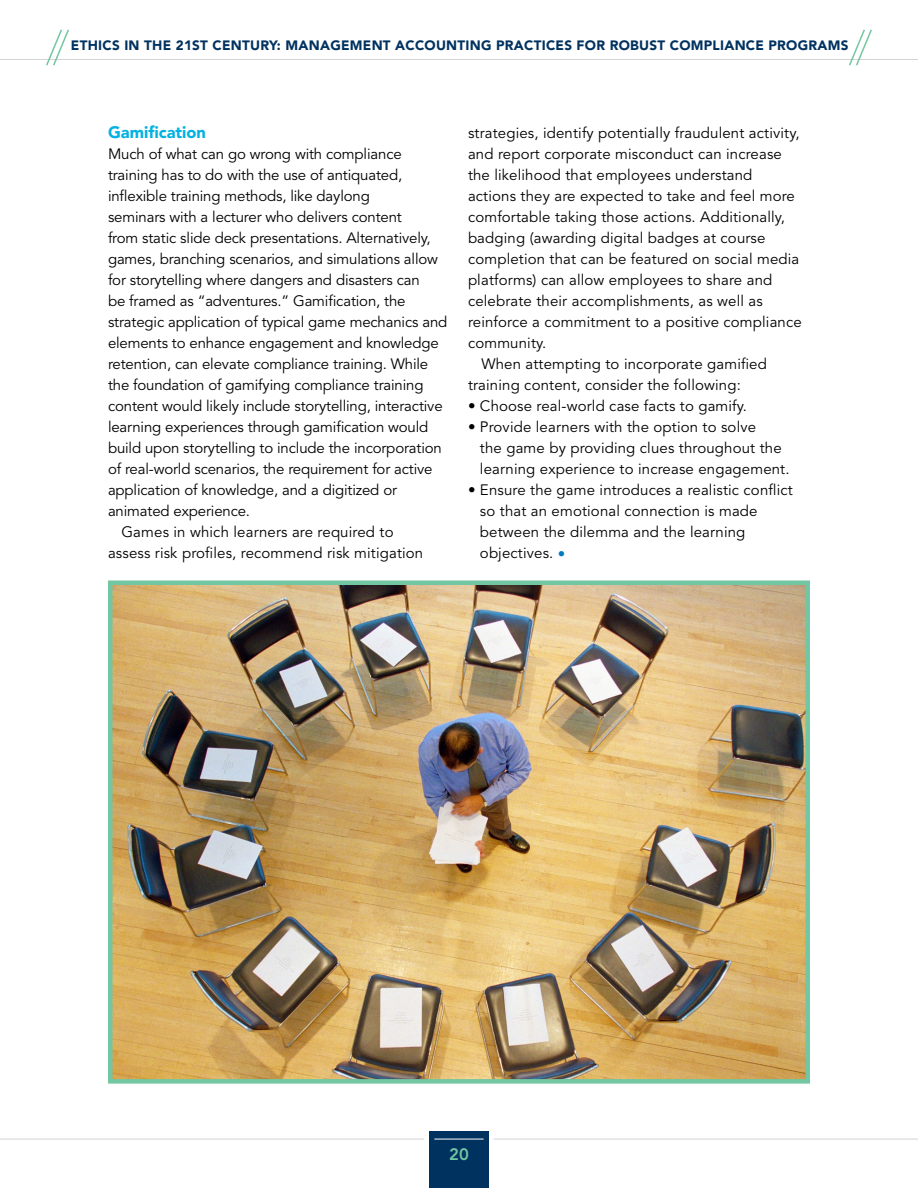
<style>
.page{position:relative;width:918px;height:1188px;background:#fff}
.page>*{position:absolute;margin:0;border:0;box-sizing:border-box;transform-origin:0 0}
.t1{font:900 16.5px "Avenir LT Std";color:#04b2e2}
.t2{font:800 16.5px "Avenir LT Std";color:#72c6a1}
.t3{font:15px/21px "Avenir LT Std";letter-spacing:.01em;color:#000}
.t4{font:15px "Avenir LT Std";letter-spacing:-.01em;color:#000}
.t5{font:900 13.5px "Avenir LT Std";letter-spacing:.02em;color:#003260}
.s1{color:#0079c1}
</style>
<div class="page">
<img style="left:113px;top:585px;width:692px;height:494px">
<div style="left:108px;top:580px;width:702px;height:504px;border:4px solid #72c6a1"></div>
<div style="left:429px;top:1131px;width:60px;height:57px;background:#003260"></div>
<hr style="left:434px;top:1139px;width:50px;height:1px;background:#fff">
<hr style="left:0;top:1139px;width:424px;height:1px;background:#d5d2d5">
<hr style="left:494px;top:1139px;width:424px;height:1px;background:#d5d2d5">
<hr style="left:0;top:59px;width:918px;height:1px;background:#d5d2d5">
<svg style="left:46px;top:29px;width:23px;height:37px"></svg>
<svg style="left:849px;top:29px;width:23px;height:37px"></svg>
<p class="t5" style="left:71px;top:37px;width:779px">ETHICS IN THE 21ST CENTURY: MANAGEMENT ACCOUNTING PRACTICES FOR ROBUST COMPLIANCE PROGRAMS</p>
<p class="t1" style="left:108px;top:122px;width:100px">Gamification</p>
<p class="t4" style="left:108px;top:145px;width:295px">Much of what can go wrong with compliance</p>
<p class="t4" style="left:108px;top:166px;width:296px">training has to do with the use of antiquated,</p>
<p class="t4" style="left:108px;top:187px;width:263px">inflexible training methods, like daylong</p>
<p class="t4" style="left:108px;top:208px;width:295px">seminars with a lecturer who delivers content</p>
<p class="t4" style="left:108px;top:229px;width:324px">from static slide deck presentations. Alternatively,</p>
<p class="t4" style="left:108px;top:250px;width:332px">games, branching scenarios, and simulations allow</p>
<p class="t4" style="left:108px;top:271px;width:313px">for storytelling where dangers and disasters can</p>
<p class="t4" style="left:108px;top:292px;width:299px">be framed as “adventures.” Gamification, the</p>
<p class="t4" style="left:108px;top:313px;width:341px">strategic application of typical game mechanics and</p>
<p class="t4" style="left:108px;top:334px;width:332px">elements to enhance engagement and knowledge</p>
<p class="t4" style="left:108px;top:355px;width:322px">retention, can elevate compliance training. While</p>
<p class="t4" style="left:108px;top:376px;width:317px">the foundation of gamifying compliance training</p>
<p class="t4" style="left:108px;top:397px;width:336px">content would likely include storytelling, interactive</p>
<p class="t4" style="left:108px;top:418px;width:322px">learning experiences through gamification would</p>
<p class="t4" style="left:108px;top:439px;width:335px">build upon storytelling to include the incorporation</p>
<p class="t4" style="left:108px;top:460px;width:326px">of real-world scenarios, the requirement for active</p>
<p class="t4" style="left:108px;top:481px;width:291px">application of knowledge, and a digitized or</p>
<p class="t4" style="left:108px;top:502px;width:144px">animated experience.</p>
<p class="t3" style="left:122px;top:522px;width:274px">Games in which learners are required to</p>
<p class="t3" style="left:108px;top:543px;width:317px">assess risk profiles, recommend risk mitigation</p>
<p class="t3" style="left:468px;top:123px;width:333px">strategies, identify potentially fraudulent activity,</p>
<p class="t3" style="left:468px;top:144px;width:315px">and report corporate misconduct can increase</p>
<p class="t3" style="left:468px;top:165px;width:286px">the likelihood that employees understand</p>
<p class="t3" style="left:468px;top:186px;width:328px">actions they are expected to take and feel more</p>
<p class="t3" style="left:468px;top:207px;width:319px">comfortable taking those actions. Additionally,</p>
<p class="t3" style="left:468px;top:228px;width:299px">badging (awarding digital badges at course</p>
<p class="t3" style="left:468px;top:249px;width:333px">completion that can be featured on social media</p>
<p class="t3" style="left:468px;top:270px;width:306px">platforms) can allow employees to share and</p>
<p class="t3" style="left:468px;top:291px;width:296px">celebrate their accomplishments, as well as</p>
<p class="t3" style="left:468px;top:312px;width:335px">reinforce a commitment to a positive compliance</p>
<p class="t3" style="left:468px;top:333px;width:80px">community.</p>
<p class="t3" style="left:482px;top:354px;width:287px">When attempting to incorporate gamified</p>
<p class="t3" style="left:468px;top:375px;width:274px">training content, consider the following:</p>
<p class="t3" style="left:468px;top:396px;width:281px">• Choose real-world case facts to gamify.</p>
<p class="t3" style="left:480px;top:417px;width:311px;text-indent:-12px">• Provide learners with the option to solve<br>the game by providing clues throughout the learning experience to increase engagement.</p>
<p class="t3" style="left:480px;top:480px;width:314px;text-indent:-12px">• Ensure the game introduces a realistic conflict so that an emotional connection is made between the dilemma and the learning objectives. <span class="s1">•</span></p>
<p class="t2" style="left:449px;top:1145px;width:21px">20</p>
</div>
